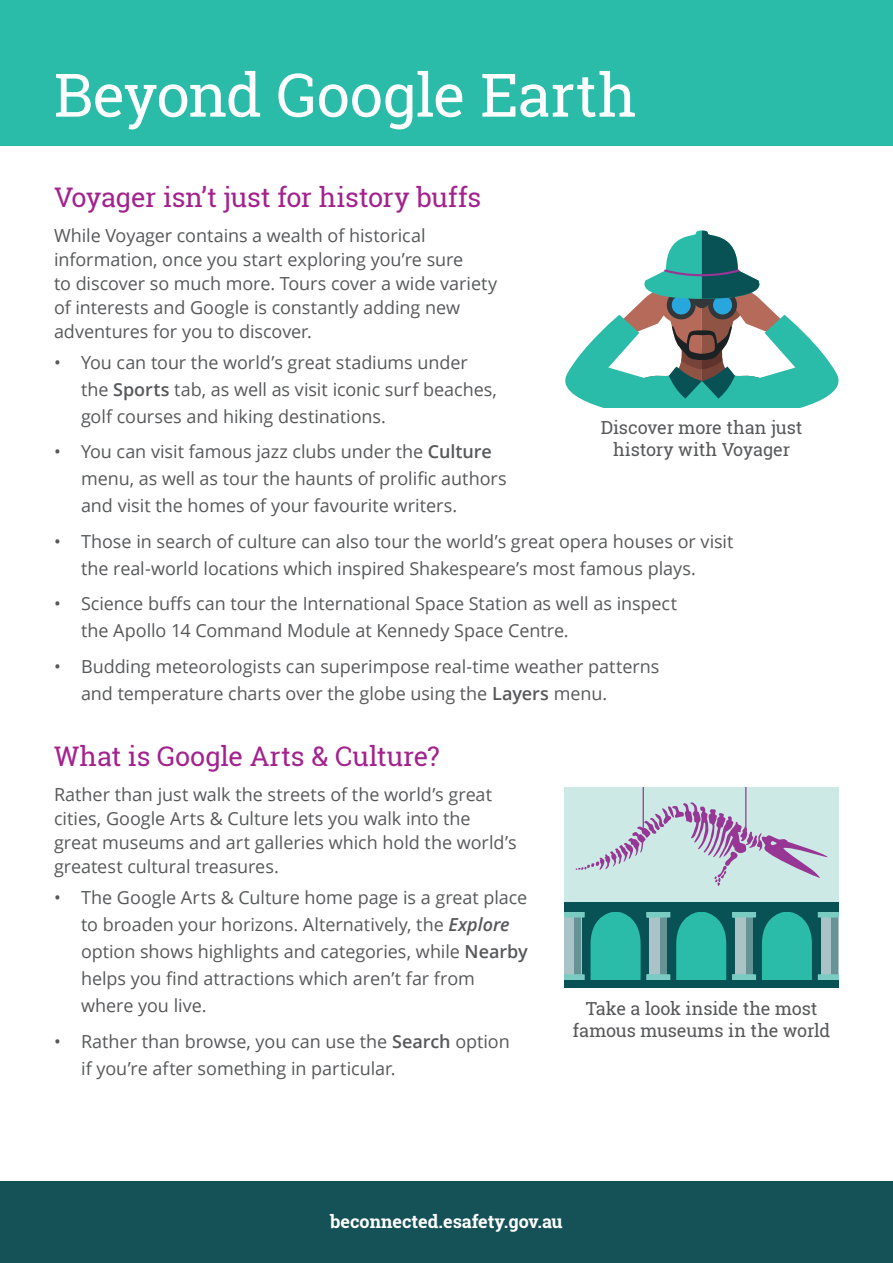
<style>
.page{position:relative;width:893px;height:1263px;background:#fff}
.page>*{position:absolute;margin:0;border:0;box-sizing:border-box;transform-origin:0 0}
.t1{font:60px "Roboto Slab";letter-spacing:-.015em;color:#fff}
.t2{font:27px "Roboto Slab";letter-spacing:-.005em;color:#a3228e}
.t3{font:18px/27px "Open Sans";letter-spacing:-.005em;color:#57585a}
.t4{font:18px/21.6px "Roboto Slab";letter-spacing:-.005em;color:#57585a;text-align:center}
.t5{font:700 18px "Roboto Slab";color:#fff}
.s1{font-weight:600}
.s2{font-weight:600;font-style:italic}
</style>
<div class="page">
<div style="left:0;top:1181px;width:893px;height:82px;background:#155257"></div>
<div style="left:0;top:0;width:893px;height:145px;background:#2abca8"></div>
<svg style="left:565px;top:230px;width:274px;height:177px"></svg>
<div style="left:573px;top:902px;width:86px;height:81px;background:#085155"></div>
<svg style="left:591px;top:912px;width:50px;height:68px"></svg>
<div style="left:564px;top:788px;width:275px;height:116px;background:#cce9e6"></div>
<div style="left:564px;top:911px;width:17px;height:70px;background:#a9c3c6"></div>
<div style="left:574px;top:917px;width:7px;height:58px;background:#669396"></div>
<svg style="left:564px;top:911px;width:21px;height:6px"></svg>
<svg style="left:564px;top:974px;width:21px;height:6px"></svg>
<div style="left:564px;top:902px;width:110px;height:9px;background:#085155"></div>
<div style="left:658px;top:902px;width:86px;height:81px;background:#085155"></div>
<svg style="left:676px;top:912px;width:50px;height:68px"></svg>
<div style="left:650px;top:911px;width:17px;height:70px;background:#a9c3c6"></div>
<div style="left:660px;top:917px;width:7px;height:58px;background:#669396"></div>
<div style="left:646px;top:911px;width:24px;height:6px;background:#7acbc2"></div>
<div style="left:646px;top:974px;width:24px;height:7px;background:#7acbc2"></div>
<div style="left:744px;top:902px;width:86px;height:81px;background:#085155"></div>
<svg style="left:762px;top:912px;width:50px;height:68px"></svg>
<div style="left:735px;top:911px;width:18px;height:70px;background:#a9c3c6"></div>
<div style="left:746px;top:917px;width:7px;height:58px;background:#669396"></div>
<div style="left:732px;top:911px;width:24px;height:6px;background:#7acbc2"></div>
<div style="left:732px;top:974px;width:24px;height:7px;background:#7acbc2"></div>
<div style="left:821px;top:911px;width:17px;height:70px;background:#a9c3c6"></div>
<div style="left:831px;top:917px;width:7px;height:58px;background:#669396"></div>
<svg style="left:818px;top:911px;width:21px;height:6px"></svg>
<svg style="left:818px;top:974px;width:21px;height:6px"></svg>
<div style="left:729px;top:902px;width:110px;height:9px;background:#085155"></div>
<div style="left:564px;top:980px;width:275px;height:8px;background:#085155"></div>
<hr style="left:745px;top:788px;width:1px;height:46px;background:#973694">
<hr style="left:643px;top:788px;width:1px;height:42px;background:#973694">
<svg style="left:575px;top:802px;width:253px;height:84px"></svg>
<h1 class="t1" style="left:54px;top:54px;width:584px">Beyond Google Earth</h1>
<h2 class="t2" style="left:54px;top:179px;width:429px">Voyager isn’t just for history buffs</h2>
<p class="t3" style="left:54px;top:223px;width:445px;line-height:24px">While Voyager contains a wealth of historical information, once you start exploring you’re sure<br>to discover so much more. Tours cover a wide variety of interests and Google is constantly adding new adventures for you to discover.</p>
<p class="t3" style="left:81px;top:348px;width:417px;text-indent:-27px">• You can tour the world’s great stadiums under the <span class="s1">Sports</span> tab, as well as visit iconic surf beaches, golf courses and hiking destinations.</p>
<p class="t3" style="left:81px;top:438px;width:427px;text-indent:-27px">• You can visit famous jazz clubs under the <span class="s1">Culture </span>menu, as well as tour the haunts of prolific authors and visit the homes of your favourite writers.</p>
<p class="t3" style="left:81px;top:527px;width:654px;text-indent:-27px">• Those in search of culture can also tour the world’s great opera houses or visit the real-world locations which inspired Shakespeare’s most famous plays.</p>
<p class="t3" style="left:81px;top:590px;width:598px;text-indent:-27px">• Science buffs can tour the International Space Station as well as inspect the Apollo 14 Command Module at Kennedy Space Centre.</p>
<p class="t3" style="left:81px;top:652px;width:580px;text-indent:-27px">• Budding meteorologists can superimpose real-time weather patterns and temperature charts over the globe using the <span class="s1">Layers</span> menu.</p>
<p class="t4" style="left:601px;top:417px;width:203px">Discover more than just history with Voyager</p>
<h2 class="t2" style="left:54px;top:738px;width:387px">What is Google Arts &amp; Culture?</h2>
<p class="t3" style="left:54px;top:782px;width:464px;line-height:24px">Rather than just walk the streets of the world’s great cities, Google Arts &amp; Culture lets you walk into the great museums and art galleries which hold the world’s greatest cultural treasures.</p>
<p class="t3" style="left:81px;top:883px;width:448px;text-indent:-27px">• The Google Arts &amp; Culture home page is a great place to broaden your horizons. Alternatively, the <span class="s2">Explore </span>option shows highlights and categories, while <span class="s1">Nearby </span>helps you find attractions which aren’t far from where you live.</p>
<p class="t3" style="left:81px;top:1027px;width:430px;text-indent:-27px">• Rather than browse, you can use the <span class="s1">Search</span> option if you’re after something in particular.</p>
<p class="t4" style="left:573px;top:997px;width:259px">Take a look inside the most famous museums in the world</p>
<p class="t5" style="left:330px;top:1209px;width:234px">beconnected.esafety.gov.au</p>
</div>
